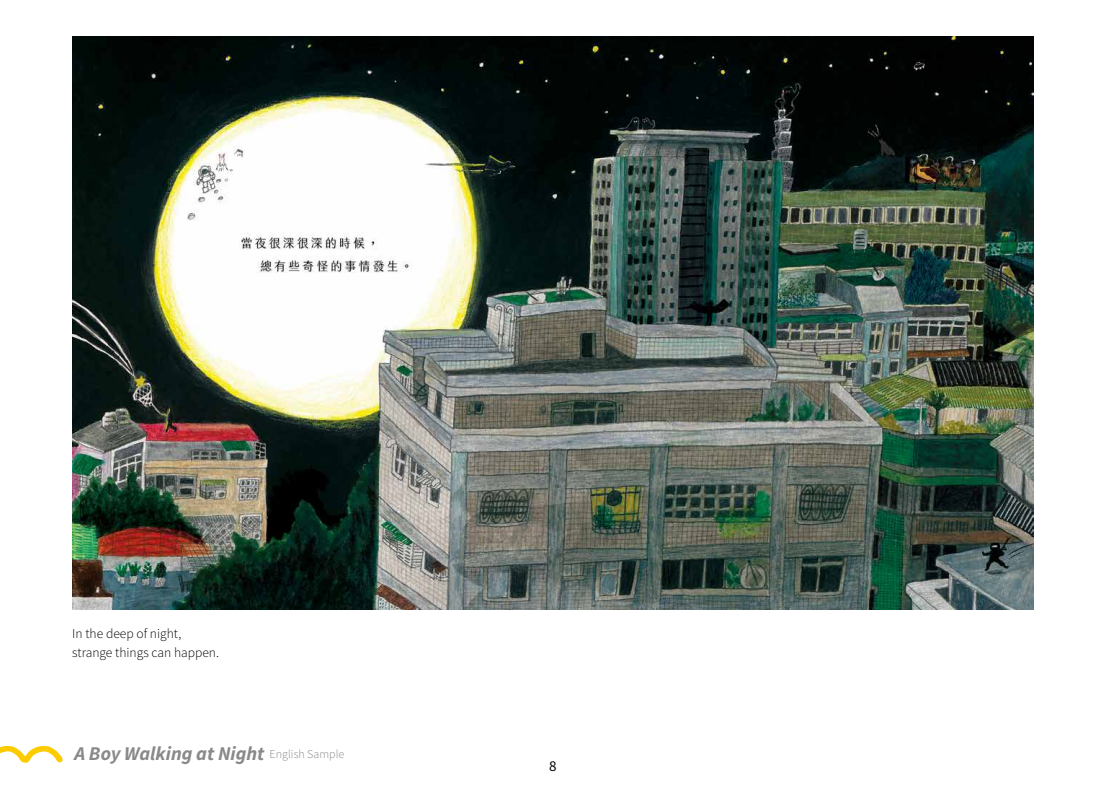
<style>
.page{position:relative;width:1106px;height:808px;background:#fff}
.page>*{position:absolute;margin:0;border:0;box-sizing:border-box;transform-origin:0 0}
.t1{font:italic 700 19.5px "Source Sans Pro";color:#898989}
.t2{font:15px "Source Sans Pro";color:#000}
.t3{font:300 13.5px/18.5px "Source Sans Pro";color:#000}
.s1{font-weight:300;font-style:normal;font-size:12px}
</style>
<div class="page">
<hr style="left:1105px;top:0;width:1px;height:808px;background:#fffbec">
<img style="left:72px;top:37px;width:961px;height:572px">
<svg style="left:0;top:746px;width:63px;height:17px"></svg>
<p class="t3" style="left:72px;top:625px;width:148px">In the deep of night, strange things can happen.</p>
<h1 class="t1" style="left:74px;top:740px;width:271px">A Boy Walking at Night <span class="s1">English Sample</span></h1>
<p class="t2" style="left:549px;top:757px;width:9px">8</p>
</div>
